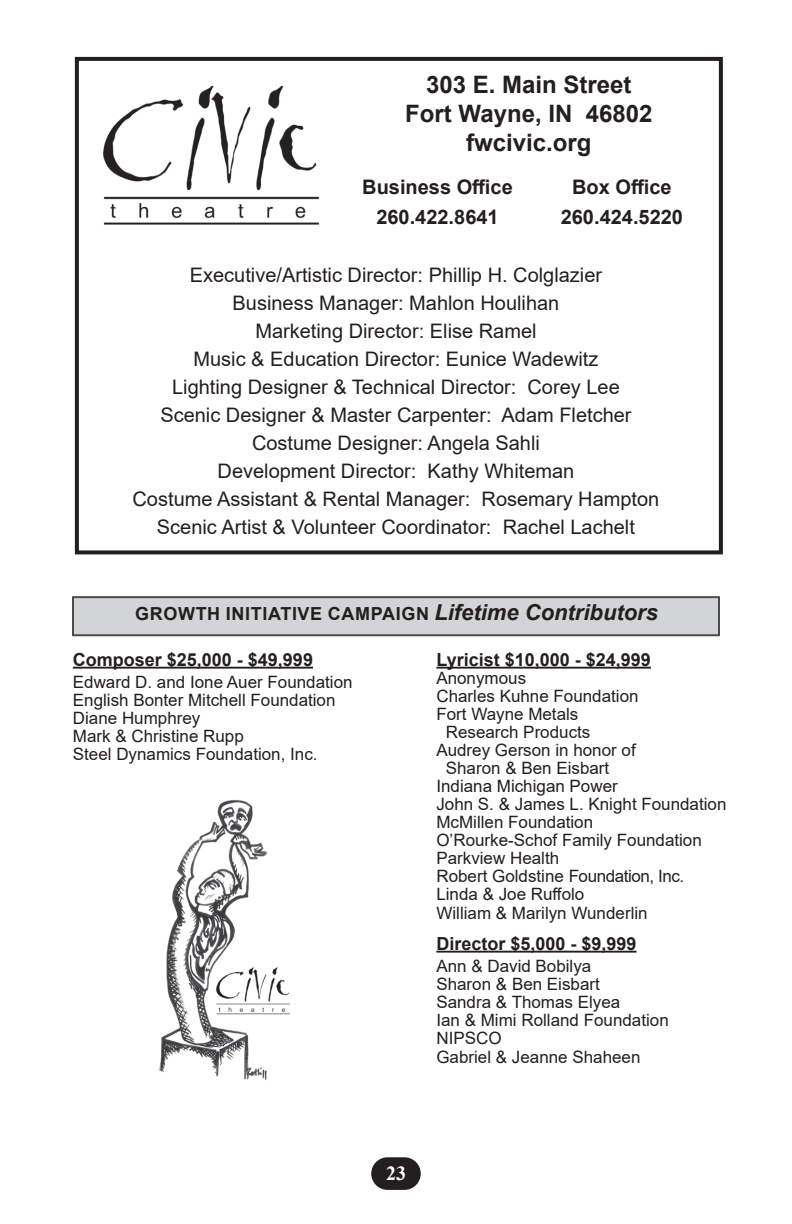
<style>
.page{position:relative;width:792px;height:1224px;background:#fff}
.page>*{position:absolute;margin:0;border:0;box-sizing:border-box;transform-origin:0 0}
.t1{font:700 24px/28.8px "Arial";color:#231f20;text-align:center}
.t2{font:20px/28px "Arial";color:#231f20;text-align:center}
.t3{font:700 20px/30.2px "Arial";color:#231f20;text-align:center}
.t4{font:700 20px "Times New Roman";color:#fff}
.t5{font:700 18px "Arial";color:#231f20}
.t6{font:700 18px "Arial";letter-spacing:.035em;color:#231f20}
.t7{font:17px/18.2px "Arial";color:#231f20}
.s1{font-style:italic;font-size:22px}
</style>
<div class="page">
<div style="left:372px;top:1158px;width:48px;height:31px;background:#231f20;border-radius:15px"></div>
<div style="left:371px;top:1157px;width:50px;height:33px;border:2px solid #231f20;border-radius:15px"></div>
<div style="left:75px;top:57px;width:648px;height:497px;border:4px solid #231f20"></div>
<img style="left:103px;top:85px;width:217px;height:140px">
<div style="left:73px;top:597px;width:646px;height:38px;background:#d3d4d5"></div>
<div style="left:72px;top:596px;width:648px;height:40px;border:2px solid #231f20"></div>
<hr style="left:73px;top:667px;width:240px;height:2px;background:#231f20">
<hr style="left:436px;top:667px;width:215px;height:2px;background:#231f20">
<hr style="left:436px;top:951px;width:201px;height:2px;background:#231f20">
<img style="left:158px;top:800px;width:132px;height:281px">
<h1 class="t1" style="left:405px;top:71px;width:249px">303 E. Main Street<br>Fort Wayne, IN 46802 fwcivic.org</h1>
<p class="t3" style="left:362px;top:172px;width:152px">Business Office<br>260.422.8641</p>
<p class="t3" style="left:561px;top:172px;width:124px">Box Office<br>260.424.5220</p>
<p class="t2" style="left:133px;top:261px;width:528px">Executive/Artistic Director: Phillip H. Colglazier<br>Business Manager: Mahlon Houlihan<br>Marketing Director: Elise Ramel<br>Music &amp; Education Director: Eunice Wadewitz<br>Lighting Designer &amp; Technical Director: Corey Lee<br>Scenic Designer &amp; Master Carpenter: Adam Fletcher Costume Designer: Angela Sahli<br>Development Director: Kathy Whiteman<br>Costume Assistant &amp; Rental Manager: Rosemary Hampton Scenic Artist &amp; Volunteer Coordinator: Rachel Lachelt</p>
<p class="t6" style="left:135px;top:601px;width:524px">GROWTH INITIATIVE CAMPAIGN <span class="s1">Lifetime Contributors</span></p>
<p class="t5" style="left:73px;top:647px;width:242px">Composer $25,000 - $49,999</p>
<p class="t7" style="left:73px;top:673px;width:281px">Edward D. and Ione Auer Foundation<br>English Bonter Mitchell Foundation<br>Diane Humphrey<br>Mark &amp; Christine Rupp<br>Steel Dynamics Foundation, Inc.</p>
<p class="t5" style="left:436px;top:647px;width:216px">Lyricist $10,000 - $24,999</p>
<p class="t7" style="left:436px;top:669px;width:91px">Anonymous</p>
<p class="t7" style="left:436px;top:687px;width:204px">Charles Kuhne Foundation</p>
<p class="t7" style="left:436px;top:705px;width:144px">Fort Wayne Metals</p>
<p class="t7" style="left:446px;top:723px;width:146px">Research Products</p>
<p class="t7" style="left:436px;top:741px;width:201px">Audrey Gerson in honor of</p>
<p class="t7" style="left:446px;top:759px;width:165px">Sharon &amp; Ben Eisbart</p>
<p class="t7" style="left:436px;top:777px;width:183px">Indiana Michigan Power</p>
<p class="t7" style="left:436px;top:795px;width:292px">John S. &amp; James L. Knight Foundation</p>
<p class="t7" style="left:436px;top:813px;width:158px">McMillen Foundation</p>
<p class="t7" style="left:436px;top:831px;width:267px">O’Rourke-Schof Family Foundation</p>
<p class="t7" style="left:436px;top:849px;width:124px">Parkview Health</p>
<p class="t7" style="left:436px;top:867px;width:249px">Robert Goldstine Foundation, Inc.</p>
<p class="t7" style="left:436px;top:885px;width:149px">Linda &amp; Joe Ruffolo</p>
<p class="t7" style="left:436px;top:904px;width:213px">William &amp; Marilyn Wunderlin</p>
<p class="t5" style="left:436px;top:931px;width:202px">Director $5,000 - $9,999</p>
<p class="t7" style="left:436px;top:957px;width:234px">Ann &amp; David Bobilya<br>Sharon &amp; Ben Eisbart<br>Sandra &amp; Thomas Elyea<br>Ian &amp; Mimi Rolland Foundation<br>NIPSCO<br>Gabriel &amp; Jeanne Shaheen</p>
<p class="t4" style="left:386px;top:1159px;width:21px">23</p>
</div>
